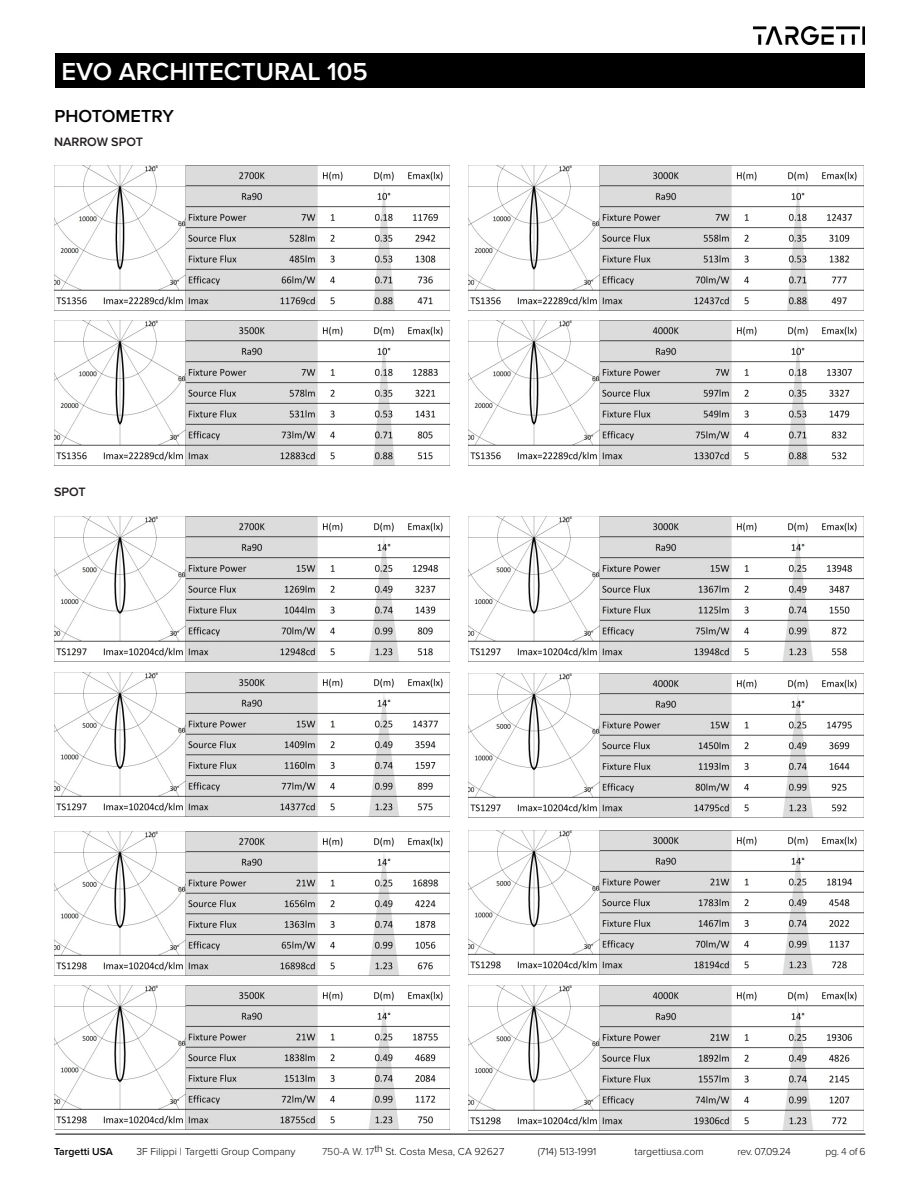
<style>
.page{position:relative;width:918px;height:1188px;background:#fff}
.page>*{position:absolute;margin:0;border:0;box-sizing:border-box;transform-origin:0 0}
.t1{font:600 25.5px "Proxima Nova";color:#fff}
.Features_BULLETS{font:600 18px "Proxima Nova";color:#000}
.t2{font:600 12.6px "Proxima Nova";color:#231f20}
.t3{font:300 10.5px "Proxima Nova";color:#040503}
.t4{font:300 10.5px "Proxima Nova";color:#000}
.t5{font:600 10.5px "Proxima Nova";color:#000}
.s1{color:#231f20}
</style>
<div class="page">
<div style="left:55px;top:53px;width:810px;height:34px;background:#000"></div>
<img style="left:754px;top:27px;width:111px;height:17px">
<hr style="left:55px;top:1134px;width:810px;height:1px;background:#000">
<img style="left:55px;top:166px;width:395px;height:144px">
<img style="left:468px;top:166px;width:395px;height:144px">
<img style="left:54px;top:321px;width:395px;height:144px">
<img style="left:469px;top:321px;width:395px;height:144px">
<img style="left:55px;top:517px;width:395px;height:144px">
<img style="left:468px;top:517px;width:395px;height:144px">
<img style="left:54px;top:672px;width:395px;height:145px">
<img style="left:468px;top:673px;width:396px;height:145px">
<img style="left:55px;top:831px;width:395px;height:145px">
<img style="left:468px;top:830px;width:395px;height:145px">
<img style="left:55px;top:985px;width:395px;height:145px">
<img style="left:468px;top:986px;width:396px;height:144px">
<h1 class="t1" style="left:61px;top:57px;width:308px">EVO ARCHITECTURAL 105</h1>
<p class="Features_BULLETS" style="left:55px;top:106px;width:121px">PHOTOMETRY</p>
<p class="t2" style="left:54px;top:135px;width:90px">NARROW SPOT</p>
<p class="t2" style="left:54px;top:484px;width:33px">SPOT</p>
<p class="t5" style="left:54px;top:1145px;width:61px">Targetti USA</p>
<p class="t4" style="left:136px;top:1145px;width:161px">3F Filippi | Targetti Group Company</p>
<p class="t3" style="left:322px;top:1145px;width:184px"><span class="s1">750-A W. 17</span>th St. Costa Mesa, CA 92627</p>
<p class="t3" style="left:538px;top:1145px;width:60px">(714) 513-1991</p>
<p class="t4" style="left:634px;top:1145px;width:71px">targettiusa.com</p>
<p class="t3" style="left:737px;top:1145px;width:55px">rev. 07.09.24</p>
<p class="t3" style="left:826px;top:1145px;width:42px">pg. <span class="s1">4</span> of 6</p>
</div>
